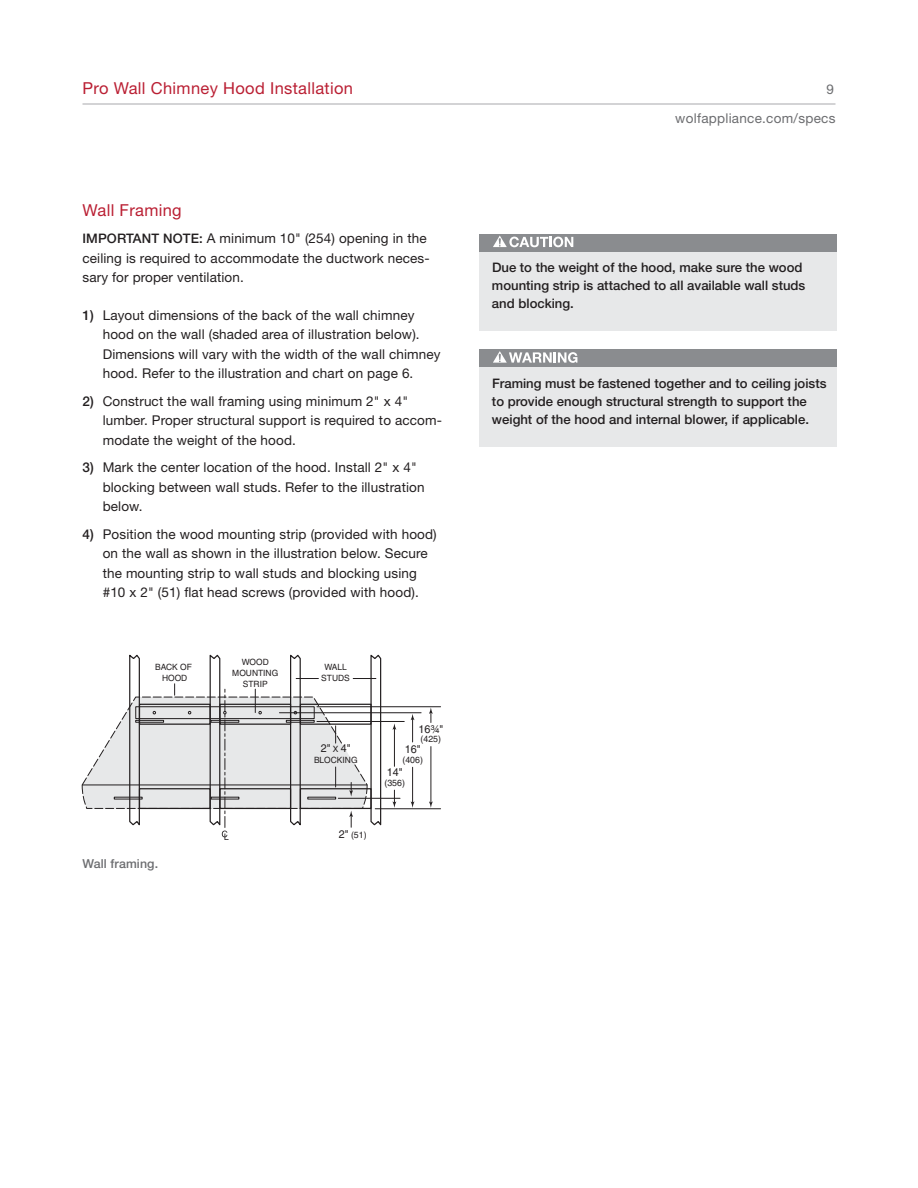
<style>
.page{position:relative;width:918px;height:1188px;background:#fff}
.page>*{position:absolute;margin:0;border:0;box-sizing:border-box;transform-origin:0 0}
.t1{font:16.5px "Helvetica Neue LT Std";letter-spacing:.02em;color:#ba1f33}
.t2{font:13.5px/19.5px "Helvetica Neue LT Std";letter-spacing:.01em;color:#231f20}
.t3{font:13.5px/28.2px "Helvetica Neue LT Std";letter-spacing:.02em;color:#6c6d70;text-align:right}
.t4{font:500 13.2px/18px "Helvetica Neue LT Std";color:#231f20}
.t5{font:500 12.3px "Helvetica Neue LT Std";letter-spacing:.01em;color:#6c6d70}
.t6{font:11.1px "Helvetica";color:#231f20}
.t7{font:9px "Helvetica";color:#231f20}
.t8{font:8.7px/11.1px "Helvetica";color:#231f20;text-align:center}
.s1{font-weight:500;font-size:13.2px}
.s2{font-weight:500}
.s3{font-size:8.7px}
.s4{font-size:11.1px}
</style>
<div class="page">
<hr style="left:82px;top:104px;width:754px;height:1px;background:#a8a9ad">
<svg style="left:393px;top:790px;width:3px;height:18px"></svg>
<svg style="left:393px;top:723px;width:3px;height:7px"></svg>
<hr style="left:394px;top:728px;width:1px;height:38px;background:#231f20">
<svg style="left:411px;top:801px;width:3px;height:7px"></svg>
<hr style="left:412px;top:767px;width:1px;height:36px;background:#231f20">
<svg style="left:411px;top:714px;width:3px;height:28px"></svg>
<svg style="left:429px;top:801px;width:4px;height:7px"></svg>
<hr style="left:431px;top:747px;width:1px;height:56px;background:#231f20">
<svg style="left:429px;top:707px;width:4px;height:16px"></svg>
<svg style="left:82px;top:655px;width:300px;height:185px"></svg>
<hr style="left:338px;top:798px;width:62px;height:1px;background:#231f20">
<hr style="left:375px;top:809px;width:66px;height:1px;background:#231f20">
<hr style="left:317px;top:721px;width:87px;height:1px;background:#231f20">
<hr style="left:279px;top:712px;width:142px;height:1px;background:#231f20">
<hr style="left:317px;top:706px;width:124px;height:1px;background:#231f20">
<div style="left:479px;top:350px;width:358px;height:96px;background:#e7e8e9"></div>
<div style="left:479px;top:350px;width:358px;height:17px;background:#8a8c8f"></div>
<svg style="left:493px;top:351px;width:84px;height:12px"></svg>
<div style="left:479px;top:234px;width:358px;height:97px;background:#e7e8e9"></div>
<div style="left:479px;top:234px;width:358px;height:17px;background:#8a8c8f"></div>
<svg style="left:493px;top:236px;width:80px;height:11px"></svg>
<p class="t1" style="left:82px;top:83px;width:272px">Pro Wall Chimney Hood Installation</p>
<p class="t3" style="left:675px;top:77px;width:162px">9 wolfappliance.com/specs</p>
<p class="t1" style="left:82px;top:204px;width:101px">Wall Framing</p>
<p class="t2" style="left:82px;top:230px;width:349px"><span class="s1">IMPORTANT NOTE:</span> A minimum 10" (254) opening in the ceiling is required to accommodate the ductwork neces&shy;sary for proper ventilation.</p>
<p class="t2" style="left:103px;top:306px;width:340px;text-indent:-20px"><span class="s2">1)</span> Layout dimensions of the back of the wall chimney hood on the wall (shaded area of illustration below).<br>Dimensions will vary with the width of the wall chimney hood. Refer to the illustration and chart on page 6.</p>
<p class="t2" style="left:103px;top:392px;width:341px;text-indent:-20px"><span class="s2">2)</span> Construct the wall framing using minimum 2" x 4" lumber. Proper structural support is required to accom&shy;modate the weight of the hood.</p>
<p class="t2" style="left:103px;top:459px;width:323px;text-indent:-20px"><span class="s2">3)</span> Mark the center location of the hood. Install 2" x 4" blocking between wall studs. Refer to the illustration below.</p>
<p class="t2" style="left:103px;top:526px;width:336px;text-indent:-20px"><span class="s2">4)</span> Position the wood mounting strip (provided with hood) on the wall as shown in the illustration below. Secure the mounting strip to wall studs and blocking using #10 x 2" (51) flat head screws (provided with hood).</p>
<p class="t8" style="left:155px;top:662px;width:38px">BACK OF<br>HOOD</p>
<p class="t5" style="left:82px;top:859px;width:77px">Wall framing.</p>
<p class="t8" style="left:232px;top:657px;width:47px">WOOD<br>MOUNTING<br>STRIP</p>
<p class="t8" style="left:321px;top:662px;width:30px">WALL<br>STUDS</p>
<p class="t6" style="left:321px;top:744px;width:31px">2" <span class="s3">X</span> 4"</p>
<p class="t8" style="left:314px;top:755px;width:45px">BLOCKING</p>
<p class="t7" style="left:339px;top:831px;width:29px"><span class="s4">2"</span> (51)</p>
<p class="t6" style="left:418px;top:725px;width:26px">16¾"</p>
<p class="t7" style="left:421px;top:736px;width:22px">(425)</p>
<p class="t6" style="left:405px;top:745px;width:17px">16"</p>
<p class="t7" style="left:403px;top:756px;width:22px">(406)</p>
<p class="t6" style="left:387px;top:768px;width:17px">14"</p>
<p class="t7" style="left:384px;top:780px;width:22px">(356)</p>
<p class="t4" style="left:492px;top:260px;width:315px">Due to the weight of the hood, make sure the wood mounting strip is attached to all available wall studs and blocking.</p>
<p class="t4" style="left:492px;top:375px;width:336px">Framing must be fastened together and to ceiling joists to provide enough structural strength to support the weight of the hood and internal blower, if applicable.</p>
</div>
